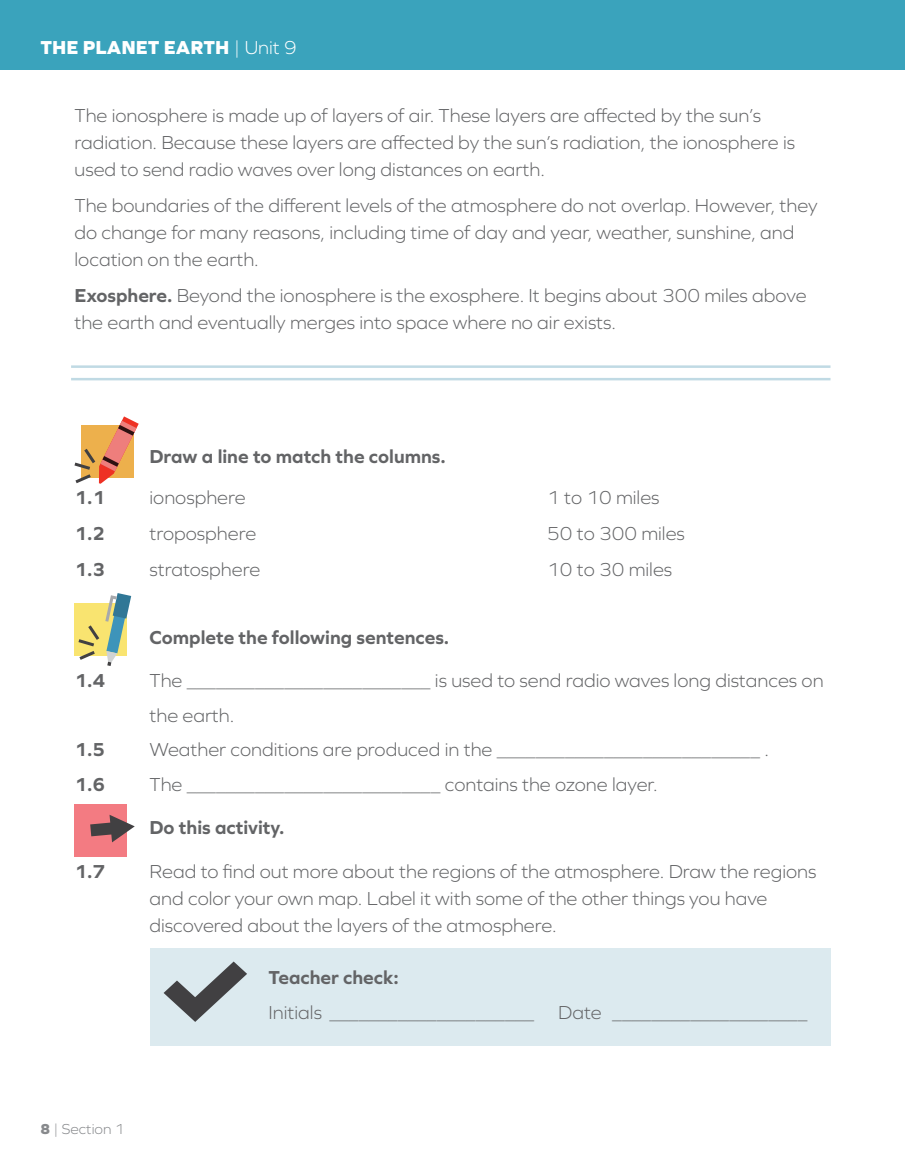
<style>
.page{position:relative;width:905px;height:1175px;background:#fff}
.page>*{position:absolute;margin:0;border:0;box-sizing:border-box;transform-origin:0 0}
.t1{font:300 19.5px/27px "Graphie";color:#636466}
.t2{font:700 19.5px "Graphie";color:#636466}
.t3{font:800 19.5px "Graphie";color:#fff}
.t4{font:300 15px "Graphie";color:#87898c}
.s1{font-weight:300}
.s2{font-weight:700}
.s3{font-weight:800}
</style>
<div class="page">
<svg style="left:74px;top:416px;width:65px;height:68px"></svg>
<div style="left:74px;top:603px;width:53px;height:53px;background:#f9e470"></div>
<svg style="left:105px;top:593px;width:26px;height:73px"></svg>
<svg style="left:78px;top:625px;width:21px;height:35px"></svg>
<div style="left:74px;top:804px;width:53px;height:52px;background:#f37b82"></div>
<svg style="left:90px;top:814px;width:45px;height:28px"></svg>
<div style="left:150px;top:948px;width:680px;height:98px;background:#dceaef"></div>
<svg style="left:163px;top:961px;width:84px;height:61px"></svg>
<hr style="left:71px;top:378px;width:759px;height:2px;background:#c0dae4">
<hr style="left:71px;top:365px;width:759px;height:3px;background:#c0dae4">
<div style="left:0;top:0;width:904px;height:69px;background:#3aa3bc"></div>
<p class="t3" style="left:40px;top:36px;width:258px">THE PLANET EARTH <span class="s1">| Unit 9</span></p>
<p class="t1" style="left:74px;top:102px;width:722px">The ionosphere is made up of layers of air. These layers are affected by the sun’s radiation. Because these layers are affected by the sun’s radiation, the ionosphere is used to send radio waves over long distances on earth.</p>
<p class="t1" style="left:74px;top:192px;width:744px">The boundaries of the different levels of the atmosphere do not overlap. However, they do change for many reasons, including time of day and year, weather, sunshine, and location on the earth.</p>
<p class="t1" style="left:74px;top:282px;width:733px"><span class="s2">Exosphere.</span> Beyond the ionosphere is the exosphere. It begins about 300 miles above the earth and eventually merges into space where no air exists.</p>
<p class="t2" style="left:149px;top:445px;width:298px">Draw a line to match the columns.</p>
<p class="t2" style="left:74px;top:486px;width:32px">1.1</p>
<p class="t1" style="left:149px;top:483px;width:98px">ionosphere</p>
<p class="t1" style="left:547px;top:483px;width:114px">1 to 10 miles</p>
<p class="t2" style="left:74px;top:522px;width:32px">1.2</p>
<p class="t1" style="left:149px;top:519px;width:108px">troposphere</p>
<p class="t1" style="left:547px;top:519px;width:139px">50 to 300 miles</p>
<p class="t2" style="left:74px;top:558px;width:32px">1.3</p>
<p class="t1" style="left:149px;top:555px;width:112px">stratosphere</p>
<p class="t1" style="left:547px;top:555px;width:126px">10 to 30 miles</p>
<p class="t2" style="left:149px;top:625px;width:301px">Complete the following sentences.</p>
<p class="t2" style="left:74px;top:669px;width:32px">1.4</p>
<p class="t1" style="left:149px;top:663px;width:675px;line-height:34.5px">The _________________________ is used to send radio waves long distances on the earth.</p>
<p class="t2" style="left:74px;top:738px;width:32px">1.5</p>
<p class="t1" style="left:149px;top:735px;width:621px">Weather conditions are produced in the ___________________________ .</p>
<p class="t2" style="left:74px;top:772px;width:32px">1.6</p>
<p class="t1" style="left:149px;top:770px;width:509px">The __________________________ contains the ozone layer.</p>
<p class="t2" style="left:149px;top:816px;width:137px">Do this activity.</p>
<p class="t2" style="left:74px;top:859px;width:32px">1.7</p>
<p class="t1" style="left:149px;top:857px;width:668px">Read to find out more about the regions of the atmosphere. Draw the regions and color your own map. Label it with some of the other things you have discovered about the layers of the atmosphere.</p>
<p class="t2" style="left:268px;top:966px;width:132px">Teacher check:</p>
<p class="t1" style="left:268px;top:998px;width:540px">Initials _____________________ Date ____________________</p>
<p class="t4" style="left:40px;top:1120px;width:85px"><span class="s3">8</span> | Section 1</p>
</div>
